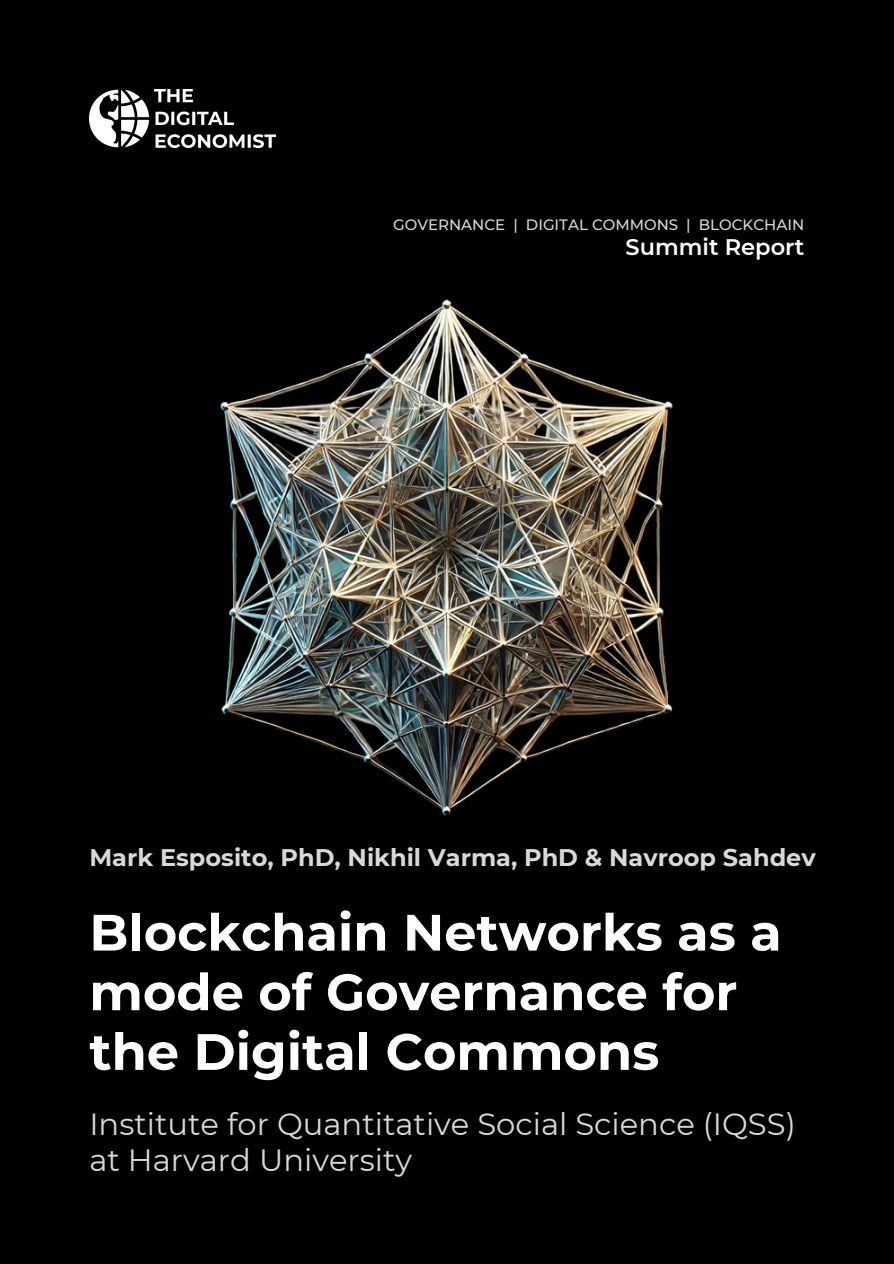
<style>
.page{position:relative;width:894px;height:1264px;background:#fff}
.page>*{position:absolute;margin:0;border:0;box-sizing:border-box;transform-origin:0 0}
.t1{font:700 51px/59.7px "Montserrat";color:#fff}
.t2{font:30.6px/36px "Montserrat";color:#d9d9d9}
.t3{font:700 24px "Montserrat";color:#d9d9d9}
.t4{font:600 22.5px "Montserrat";color:#fff}
.t5{font:500 15px "Montserrat";color:#d9d9d9}
</style>
<div class="page">
<div style="left:0;top:0;width:893px;height:1263px;background:#000"></div>
<img style="left:89px;top:89px;width:186px;height:59px">
<img style="left:220px;top:299px;width:453px;height:517px">
<h3 class="t5" style="left:393px;top:216px;width:412px">GOVERNANCE | DIGITAL COMMONS | BLOCKCHAIN</h3>
<p class="t4" style="left:625px;top:233px;width:180px">Summit Report</p>
<p class="t3" style="left:89px;top:842px;width:727px">Mark Esposito, PhD, Nikhil Varma, PhD &amp; Navroop Sahdev</p>
<p class="t1" style="left:89px;top:902px;width:693px">Blockchain Networks as a mode of Governance for the Digital Commons</p>
<h3 class="t2" style="left:89px;top:1105px;width:707px">Institute for Quantitative Social Science (IQSS) at Harvard University</h3>
</div>
